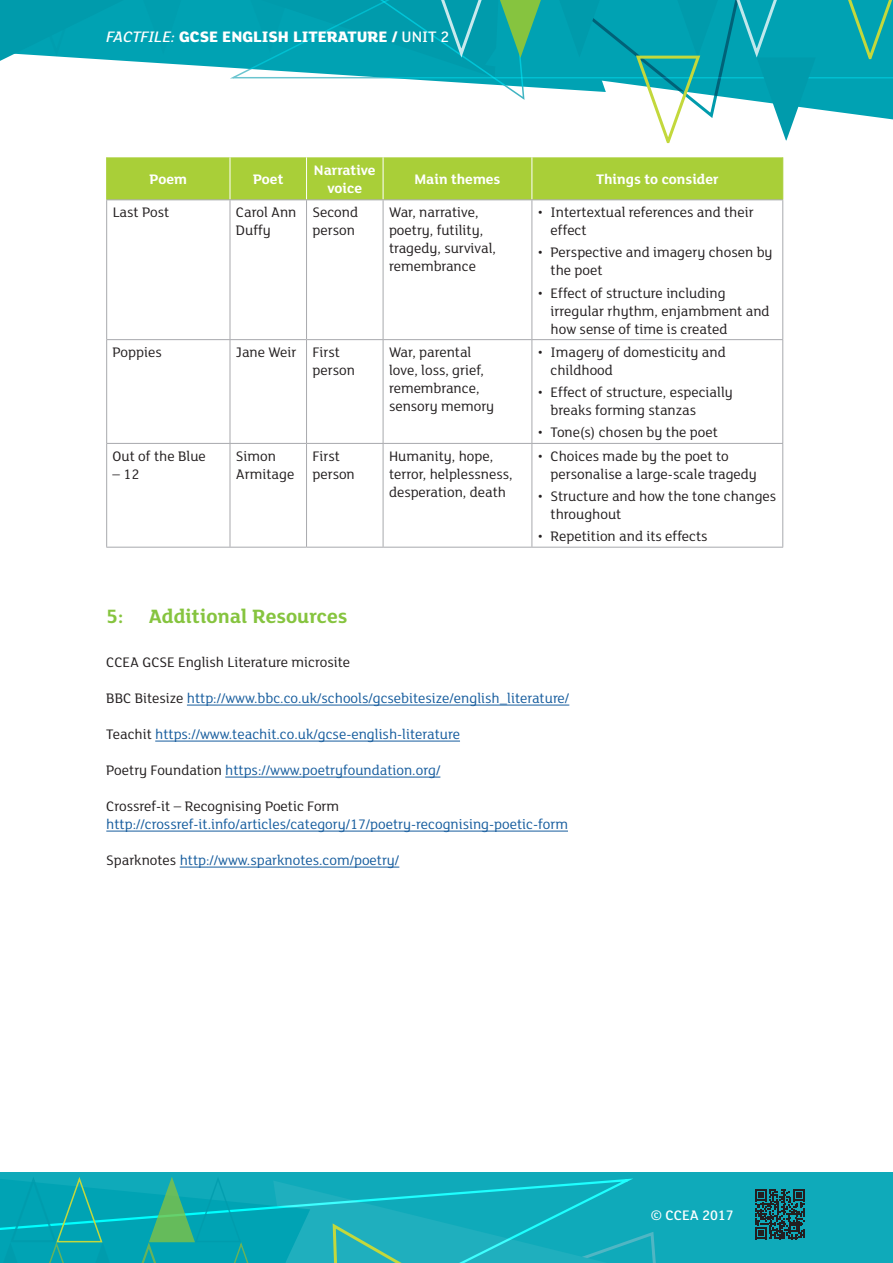
<style>
.page{position:relative;width:893px;height:1263px;background:#fff}
.page>*{position:absolute;margin:0;border:0;box-sizing:border-box;transform-origin:0 0}
.t1{font:700 21px "FS Lola";color:#86c43f}
.t2{font:800 16.5px "FS Lola";color:#fff}
.Body_Text{font:15px/18px "FS Lola";color:#231f20}
.Body_Text-2{font:15px "FS Lola";color:#175d9e}
.t3{font:700 15px/18px "FS Lola";color:#fff;text-align:center}
.t4{font:500 15px "FS Lola";color:#fff}
.s1{font-weight:500}
.s2{font-weight:500;font-style:italic}
.s3{color:#231f20}
</style>
<div class="page">
<div style="left:0;top:1172px;width:893px;height:91px;background:#0faaba"></div>
<div style="left:189px;top:0;width:36px;height:68px;background:#00a2b3"></div>
<svg style="left:0;top:0;width:189px;height:65px;background:#16a7b7"></svg>
<svg style="left:225px;top:0;width:668px;height:144px"></svg>
<svg style="left:0;top:1177px;width:805px;height:86px"></svg>
<hr style="left:187px;top:705px;width:382px;height:1px;background:#175d9e">
<hr style="left:155px;top:741px;width:305px;height:1px;background:#175d9e">
<hr style="left:225px;top:777px;width:215px;height:1px;background:#175d9e">
<hr style="left:106px;top:831px;width:462px;height:1px;background:#175d9e">
<hr style="left:180px;top:867px;width:219px;height:1px;background:#175d9e">
<div style="left:107px;top:157px;width:675px;height:42px;background:#a9cf38"></div>
<hr style="left:230px;top:157px;width:1px;height:42px;background:#fff">
<hr style="left:306px;top:157px;width:1px;height:42px;background:#fff">
<hr style="left:383px;top:157px;width:1px;height:42px;background:#fff">
<hr style="left:531px;top:157px;width:1px;height:42px;background:#fff">
<hr style="left:106px;top:199px;width:124px;height:1px;background:#a8a9ad">
<hr style="left:106px;top:200px;width:1px;height:139px;background:#a8a9ad">
<hr style="left:230px;top:199px;width:77px;height:1px;background:#a8a9ad">
<hr style="left:230px;top:200px;width:1px;height:139px;background:#a8a9ad">
<hr style="left:307px;top:199px;width:76px;height:1px;background:#a8a9ad">
<hr style="left:306px;top:200px;width:1px;height:139px;background:#a8a9ad">
<hr style="left:383px;top:199px;width:149px;height:1px;background:#a8a9ad">
<hr style="left:383px;top:200px;width:1px;height:139px;background:#a8a9ad">
<hr style="left:532px;top:199px;width:251px;height:1px;background:#a8a9ad">
<hr style="left:531px;top:200px;width:1px;height:139px;background:#a8a9ad">
<hr style="left:782px;top:200px;width:1px;height:139px;background:#a8a9ad">
<hr style="left:106px;top:339px;width:124px;height:1px;background:#a8a9ad">
<hr style="left:106px;top:340px;width:1px;height:103px;background:#a8a9ad">
<hr style="left:230px;top:339px;width:77px;height:1px;background:#a8a9ad">
<hr style="left:230px;top:340px;width:1px;height:103px;background:#a8a9ad">
<hr style="left:307px;top:339px;width:76px;height:1px;background:#a8a9ad">
<hr style="left:306px;top:340px;width:1px;height:103px;background:#a8a9ad">
<hr style="left:383px;top:339px;width:149px;height:1px;background:#a8a9ad">
<hr style="left:383px;top:340px;width:1px;height:103px;background:#a8a9ad">
<hr style="left:532px;top:339px;width:251px;height:1px;background:#a8a9ad">
<hr style="left:531px;top:340px;width:1px;height:103px;background:#a8a9ad">
<hr style="left:782px;top:340px;width:1px;height:103px;background:#a8a9ad">
<hr style="left:106px;top:443px;width:124px;height:1px;background:#a8a9ad">
<hr style="left:106px;top:444px;width:1px;height:103px;background:#a8a9ad">
<hr style="left:230px;top:443px;width:77px;height:1px;background:#a8a9ad">
<hr style="left:230px;top:444px;width:1px;height:103px;background:#a8a9ad">
<hr style="left:307px;top:443px;width:76px;height:1px;background:#a8a9ad">
<hr style="left:306px;top:444px;width:1px;height:103px;background:#a8a9ad">
<hr style="left:383px;top:443px;width:149px;height:1px;background:#a8a9ad">
<hr style="left:383px;top:444px;width:1px;height:103px;background:#a8a9ad">
<hr style="left:532px;top:443px;width:251px;height:1px;background:#a8a9ad">
<hr style="left:531px;top:444px;width:1px;height:103px;background:#a8a9ad">
<hr style="left:782px;top:444px;width:1px;height:103px;background:#a8a9ad">
<hr style="left:106px;top:547px;width:124px;height:1px;background:#a8a9ad">
<hr style="left:230px;top:547px;width:77px;height:1px;background:#a8a9ad">
<hr style="left:307px;top:547px;width:76px;height:1px;background:#a8a9ad">
<hr style="left:383px;top:547px;width:149px;height:1px;background:#a8a9ad">
<hr style="left:532px;top:547px;width:251px;height:1px;background:#a8a9ad">
<hr style="left:106px;top:157px;width:1px;height:42px;background:#a9cf38">
<hr style="left:782px;top:157px;width:1px;height:42px;background:#a9cf38">
<p class="t2" style="left:200px;top:25px;width:251px">SE ENGLISH LITERATURE / <span class="s1">UNIT 2</span></p>
<p class="t2" style="left:107px;top:26px;width:357px"><span class="s2">FACTFILE:</span> GCE HISTORY OF ART / <span class="s1">ARCHITECTURE</span></p>
<p class="t3" style="left:150px;top:170px;width:39px">Poem</p>
<p class="t3" style="left:253px;top:170px;width:32px">Poet</p>
<p class="t3" style="left:314px;top:161px;width:63px">Narrative voice</p>
<p class="t3" style="left:414px;top:170px;width:88px">Main themes</p>
<p class="t3" style="left:596px;top:170px;width:124px">Things to consider</p>
<p class="Body_Text" style="left:113px;top:203px;width:58px">Last Post</p>
<p class="Body_Text" style="left:236px;top:203px;width:62px">Carol Ann<br>Duffy</p>
<p class="Body_Text" style="left:313px;top:203px;width:47px">Second person</p>
<p class="Body_Text" style="left:389px;top:203px;width:108px">War, narrative, poetry, futility, tragedy, survival, remembrance</p>
<p class="Body_Text" style="left:551px;top:203px;width:205px;text-indent:-13px">• Intertextual references and their effect</p>
<p class="Body_Text" style="left:551px;top:243px;width:223px;text-indent:-13px">• Perspective and imagery chosen by the poet</p>
<p class="Body_Text" style="left:551px;top:283px;width:220px;text-indent:-13px">• Effect of structure including irregular rhythm, enjambment and how sense of time is created</p>
<p class="Body_Text" style="left:113px;top:342px;width:51px">Poppies</p>
<p class="Body_Text" style="left:312px;top:342px;width:44px;text-indent:-77px">Jane Weir First person</p>
<p class="Body_Text" style="left:389px;top:342px;width:107px">War, parental love, loss, grief, remembrance, sensory memory</p>
<p class="Body_Text" style="left:551px;top:342px;width:177px;text-indent:-13px">• Imagery of domesticity and childhood</p>
<p class="Body_Text" style="left:551px;top:383px;width:184px;text-indent:-13px">• Effect of structure, especially breaks forming stanzas</p>
<p class="Body_Text" style="left:538px;top:423px;width:181px">• Tone(s) chosen by the poet</p>
<p class="Body_Text" style="left:113px;top:446px;width:95px">Out of the Blue</p>
<p class="Body_Text" style="left:113px;top:464px;width:28px">– 12</p>
<p class="Body_Text" style="left:236px;top:446px;width:60px">Simon<br>Armitage</p>
<p class="Body_Text" style="left:312px;top:446px;width:44px">First person</p>
<p class="Body_Text" style="left:389px;top:446px;width:125px">Humanity, hope, terror, helplessness, desperation, death</p>
<p class="Body_Text" style="left:551px;top:446px;width:208px;text-indent:-13px">• Choices made by the poet to personalise a large-scale tragedy</p>
<p class="Body_Text" style="left:551px;top:486px;width:227px;text-indent:-13px">• Structure and how the tone changes throughout</p>
<p class="Body_Text" style="left:538px;top:527px;width:171px">• Repetition and its effects</p>
<h2 class="t1" style="left:106px;top:601px;width:243px">5: Additional Resources</h2>
<p class="Body_Text" style="left:106px;top:652px;width:245px">CCEA GCSE English Literature microsite</p>
<p class="Body_Text-2" style="left:106px;top:688px;width:464px"><span class="s3">BBC Bitesize</span> http://www.bbc.co.uk/schools/gcsebitesize/english_literature/</p>
<p class="Body_Text-2" style="left:106px;top:724px;width:355px"><span class="s3">Teachit</span> https://www.teachit.co.uk/gcse-english-literature</p>
<p class="Body_Text-2" style="left:106px;top:760px;width:336px"><span class="s3">Poetry Foundation</span> https://www.poetryfoundation.org/</p>
<p class="Body_Text" style="left:106px;top:796px;width:234px">Crossref-it – Recognising Poetic Form</p>
<p class="Body_Text-2" style="left:106px;top:814px;width:463px">http://crossref-it.info/articles/category/17/poetry-recognising-poetic-form</p>
<p class="Body_Text-2" style="left:106px;top:850px;width:295px"><span class="s3">Sparknotes</span> http://www.sparknotes.com/poetry/</p>
<p class="t4" style="left:651px;top:1206px;width:84px">© CCEA 2017</p>
</div>
